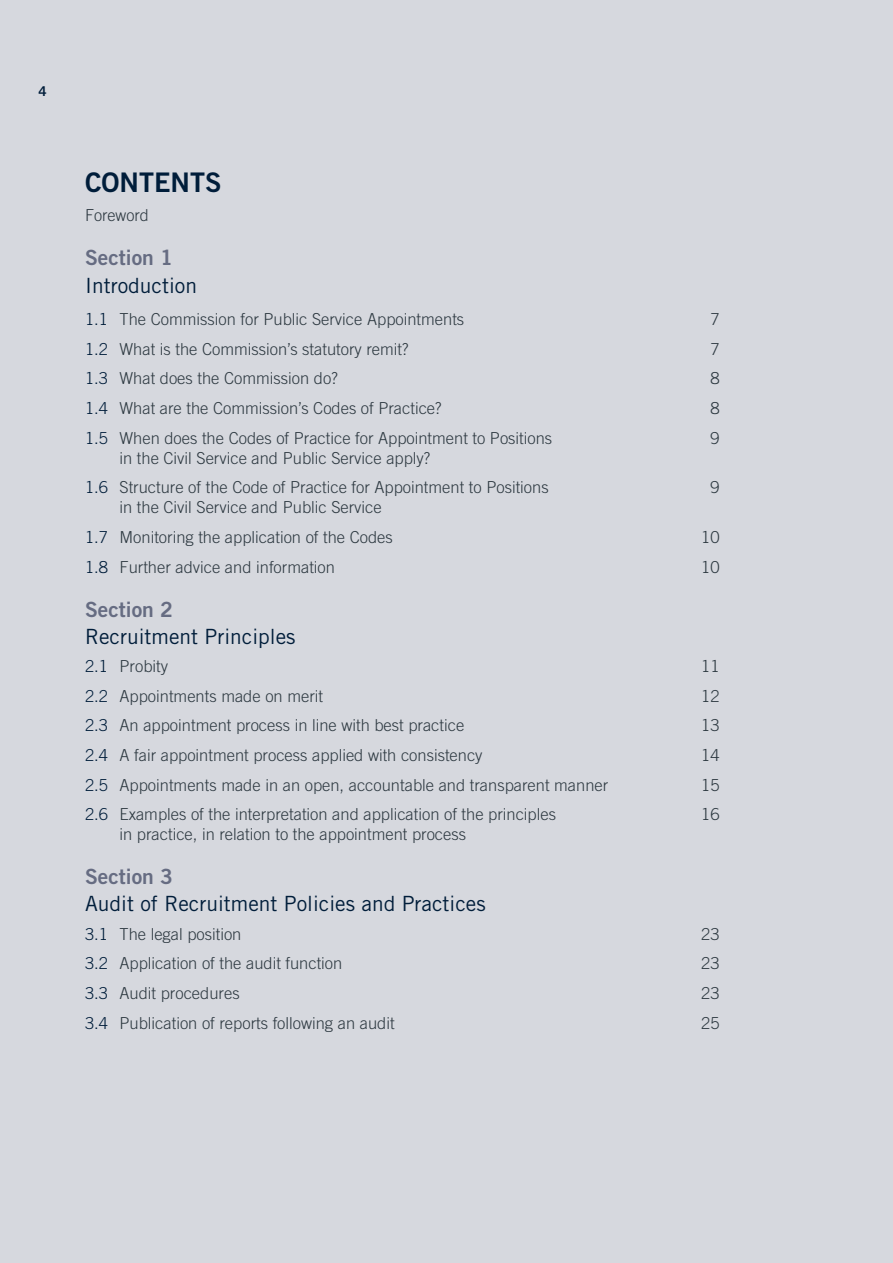
<style>
.page{position:relative;width:893px;height:1263px;background:#d6d8de}
.page>*{position:absolute;margin:0;border:0;box-sizing:border-box;transform-origin:0 0}
.Heading_2{font:27px "Trade Gothic Bold Two";color:#001d3a}
.Content_Heading{font:21px/27px "Trade Gothic";color:#001d3a}
.Body{font:21px/27px "Trade Gothic";color:#001d3a}
.Content_Body{font:300 16.5px "Trade Gothic";color:#2c3840}
.Body-2{font:300 16.5px "Trade Gothic";color:#2c3840}
.Page_Numder{font:13.5px "Trade Gothic Bold Two";color:#001d3a}
.s1{font-family:"Trade Gothic Bold Two";color:#666c82}
.s2{color:#001d3a}
</style>
<div class="page">
<p class="Page_Numder" style="left:38px;top:83px;width:10px">4</p>
<p class="Heading_2" style="left:85px;top:166px;width:138px">CONTENTS</p>
<p class="Body-2" style="left:85px;top:206px;width:65px">Foreword</p>
<p class="Body" style="left:85px;top:244px;width:114px"><span class="s1">Section 1<br></span>Introduction</p>
<p class="Content_Body" style="left:85px;top:309px;width:381px"><span class="s2">1.1</span> The Commission for Public Service Appointments</p>
<p class="Content_Body" style="left:710px;top:309px;width:11px">7</p>
<p class="Content_Body" style="left:85px;top:339px;width:325px"><span class="s2">1.2</span> What is the Commission’s statutory remit?</p>
<p class="Content_Body" style="left:710px;top:339px;width:11px">7</p>
<p class="Content_Body" style="left:85px;top:369px;width:254px"><span class="s2">1.3</span> What does the Commission do?</p>
<p class="Content_Body" style="left:710px;top:369px;width:11px">8</p>
<p class="Content_Body" style="left:85px;top:398px;width:358px"><span class="s2">1.4</span> What are the Commission’s Codes of Practice?</p>
<p class="Content_Body" style="left:710px;top:398px;width:11px">8</p>
<p class="Content_Body" style="left:85px;top:428px;width:469px"><span class="s2">1.5</span> When does the Codes of Practice for Appointment to Positions</p>
<p class="Content_Body" style="left:710px;top:428px;width:11px">9</p>
<p class="Content_Body" style="left:120px;top:448px;width:312px">in the Civil Service and Public Service apply?</p>
<p class="Content_Body" style="left:85px;top:478px;width:465px"><span class="s2">1.6</span> Structure of the Code of Practice for Appointment to Positions</p>
<p class="Content_Body" style="left:710px;top:478px;width:11px">9</p>
<p class="Content_Body" style="left:120px;top:497px;width:264px">in the Civil Service and Public Service</p>
<p class="Content_Body" style="left:85px;top:527px;width:309px"><span class="s2">1.7</span> Monitoring the application of the Codes</p>
<p class="Content_Body" style="left:701px;top:527px;width:20px">10</p>
<p class="Content_Body" style="left:85px;top:557px;width:251px"><span class="s2">1.8</span> Further advice and information</p>
<p class="Content_Body" style="left:701px;top:557px;width:20px">10</p>
<p class="Content_Heading" style="left:85px;top:595px;width:212px"><span class="s1">Section 2<br></span>Recruitment Principles</p>
<p class="Content_Body" style="left:85px;top:656px;width:85px"><span class="s2">2.1</span> Probity</p>
<p class="Content_Body" style="left:701px;top:656px;width:20px">11</p>
<p class="Content_Body" style="left:85px;top:686px;width:240px"><span class="s2">2.2</span> Appointments made on merit</p>
<p class="Content_Body" style="left:701px;top:686px;width:20px">12</p>
<p class="Content_Body" style="left:85px;top:716px;width:381px"><span class="s2">2.3</span> An appointment process in line with best practice</p>
<p class="Content_Body" style="left:701px;top:716px;width:20px">13</p>
<p class="Content_Body" style="left:85px;top:745px;width:399px"><span class="s2">2.4</span> A fair appointment process applied with consistency</p>
<p class="Content_Body" style="left:701px;top:745px;width:20px">14</p>
<p class="Content_Body" style="left:85px;top:775px;width:525px"><span class="s2">2.5</span> Appointments made in an open, accountable and transparent manner</p>
<p class="Content_Body" style="left:701px;top:775px;width:20px">15</p>
<p class="Content_Body" style="left:85px;top:805px;width:472px"><span class="s2">2.6</span> Examples of the interpretation and application of the principles</p>
<p class="Content_Body" style="left:701px;top:805px;width:20px">16</p>
<p class="Content_Body" style="left:120px;top:824px;width:348px">in practice, in relation to the appointment process</p>
<p class="Content_Heading" style="left:85px;top:863px;width:402px"><span class="s1">Section 3<br></span>Audit of Recruitment Policies and Practices</p>
<p class="Content_Body" style="left:85px;top:924px;width:158px"><span class="s2">3.1</span> The legal position</p>
<p class="Content_Body" style="left:701px;top:924px;width:20px">23</p>
<p class="Content_Body" style="left:85px;top:953px;width:259px"><span class="s2">3.2</span> Application of the audit function</p>
<p class="Content_Body" style="left:701px;top:953px;width:20px">23</p>
<p class="Content_Body" style="left:85px;top:983px;width:156px"><span class="s2">3.3</span> Audit procedures</p>
<p class="Content_Body" style="left:701px;top:983px;width:20px">23</p>
<p class="Content_Body" style="left:85px;top:1013px;width:311px"><span class="s2">3.4</span> Publication of reports following an audit</p>
<p class="Content_Body" style="left:701px;top:1013px;width:20px">25</p>
</div>
